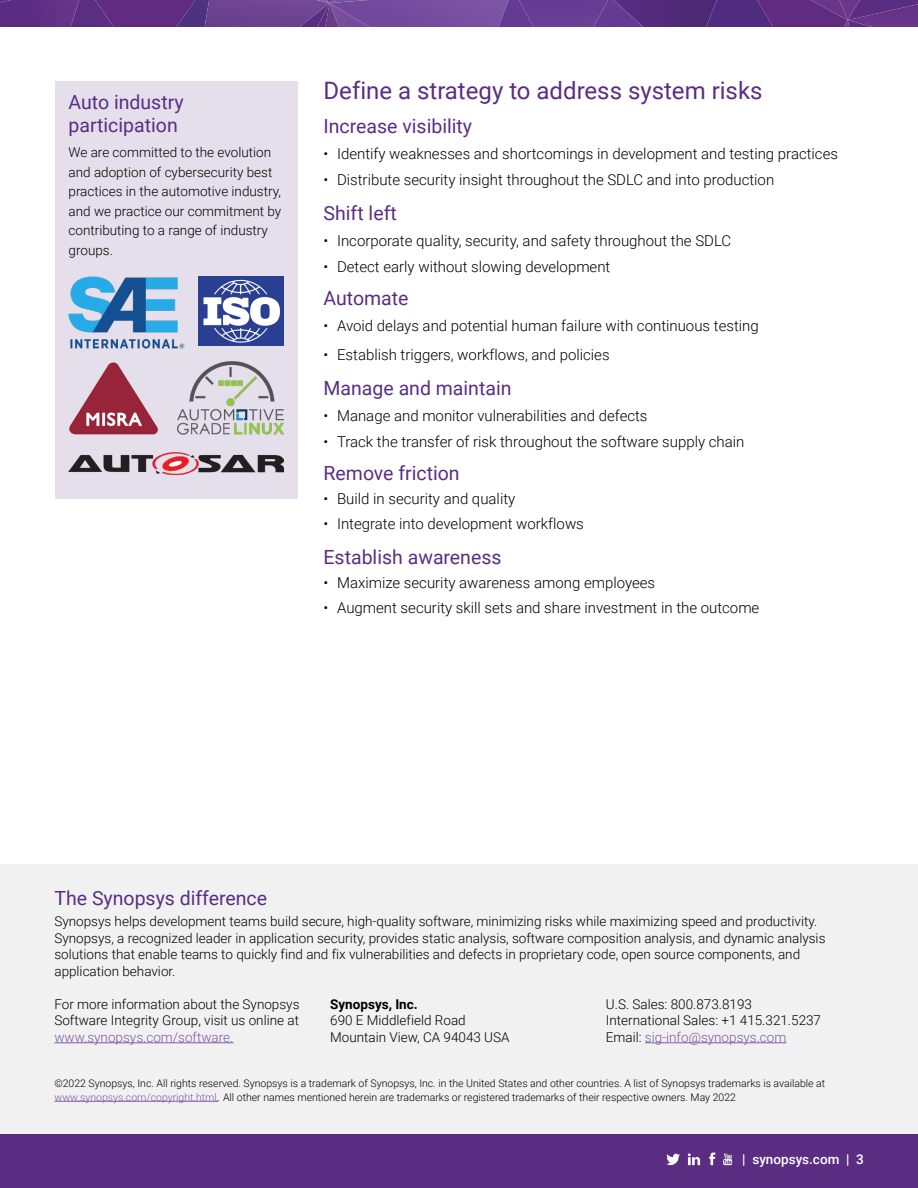
<style>
.page{position:relative;width:918px;height:1188px;background:#fff}
.page>*{position:absolute;margin:0;border:0;box-sizing:border-box;transform-origin:0 0}
.t1{font:24px "Roboto";color:#5a2d83}
.t2{font:19.5px/22.5px "Roboto";color:#5a2d83}
.t3{font:300 15px "Roboto";color:#000}
.t4{font:300 13.5px/16.5px "Roboto";color:#000}
.t5{font:300 13.5px "Roboto";color:#7f58a5}
.t6{font:500 13.5px "Roboto";color:#fff}
.t7{font:700 13.5px "Roboto";color:#000}
.t8{font:300 10.5px/13.5px "Roboto";color:#000}
.s1{color:#7f58a5}
</style>
<div class="page">
<div style="left:0;top:1134px;width:918px;height:54px;background:#5a2d83"></div>
<svg style="left:0;top:0;width:918px;height:27px;background:#64398b"></svg>
<svg style="left:667px;top:1153px;width:13px;height:12px"></svg>
<svg style="left:709px;top:1152px;width:7px;height:13px"></svg>
<svg style="left:723px;top:1153px;width:9px;height:12px"></svg>
<svg style="left:688px;top:1153px;width:12px;height:12px"></svg>
<div style="left:55px;top:81px;width:242px;height:418px;background:#e5dfec"></div>
<img style="left:199px;top:276px;width:85px;height:70px">
<img style="left:69px;top:363px;width:89px;height:72px">
<div style="left:0;top:864px;width:918px;height:270px;background:#f1f1f2"></div>
<hr style="left:54px;top:1042px;width:179px;height:1px;background:#7f58a5">
<hr style="left:645px;top:1042px;width:141px;height:1px;background:#7f58a5">
<hr style="left:54px;top:1101px;width:163px;height:1px;background:#7f58a5">
<img style="left:178px;top:361px;width:106px;height:73px">
<img style="left:69px;top:276px;width:116px;height:72px">
<img style="left:69px;top:452px;width:215px;height:22px">
<h2 class="t2" style="left:69px;top:90px;width:117px">Auto industry participation</h2>
<p class="t4" style="left:69px;top:142px;width:214px;line-height:19.5px">We are committed to the evolution and adoption of cybersecurity best practices in the automotive industry, and we practice our commitment by contributing to a range of industry groups.</p>
<h1 class="t1" style="left:324px;top:74px;width:440px">Define a strategy to address system risks</h1>
<h2 class="t2" style="left:324px;top:115px;width:150px">Increase visibility</h2>
<p class="t3" style="left:324px;top:143px;width:516px">• Identify weaknesses and shortcomings in development and testing practices</p>
<p class="t3" style="left:324px;top:169px;width:452px">• Distribute security insight throughout the SDLC and into production</p>
<h2 class="t2" style="left:324px;top:202px;width:75px">Shift left</h2>
<p class="t3" style="left:324px;top:230px;width:409px">• Incorporate quality, security, and safety throughout the SDLC</p>
<p class="t3" style="left:324px;top:256px;width:288px">• Detect early without slowing development</p>
<h2 class="t2" style="left:324px;top:286px;width:87px">Automate</h2>
<p class="t3" style="left:324px;top:315px;width:437px">• Avoid delays and potential human failure with continuous testing</p>
<p class="t3" style="left:324px;top:344px;width:288px">• Establish triggers, workflows, and policies</p>
<h2 class="t2" style="left:324px;top:376px;width:189px">Manage and maintain</h2>
<p class="t3" style="left:324px;top:405px;width:326px">• Manage and monitor vulnerabilities and defects</p>
<p class="t3" style="left:324px;top:431px;width:422px">• Track the transfer of risk throughout the software supply chain</p>
<h2 class="t2" style="left:324px;top:461px;width:138px">Remove friction</h2>
<p class="t3" style="left:324px;top:488px;width:193px">• Build in security and quality</p>
<p class="t3" style="left:324px;top:513px;width:262px">• Integrate into development workflows</p>
<h2 class="t2" style="left:324px;top:545px;width:179px">Establish awareness</h2>
<p class="t3" style="left:324px;top:572px;width:333px">• Maximize security awareness among employees</p>
<p class="t3" style="left:324px;top:597px;width:437px">• Augment security skill sets and share investment in the outcome</p>
<h2 class="t2" style="left:54px;top:886px;width:214px">The Synopsys difference</h2>
<p class="t4" style="left:54px;top:913px;width:773px">Synopsys helps development teams build secure, high-quality software, minimizing risks while maximizing speed and productivity.<br>Synopsys, a recognized leader in application security, provides static analysis, software composition analysis, and dynamic analysis solutions that enable teams to quickly find and fix vulnerabilities and defects in proprietary code, open source components, and application behavior.</p>
<p class="t4" style="left:54px;top:995px;width:247px">For more information about the Synopsys<br>Software Integrity Group, visit us online at</p>
<p class="t5" style="left:54px;top:1028px;width:181px">www.synopsys.com/software.</p>
<p class="t4" style="left:606px;top:995px;width:217px">U.S. Sales: 800.873.8193<br>International Sales: +1 415.321.5237<br>Email: <span class="s1">sig-info@synopsys.com</span></p>
<p class="t8" style="left:54px;top:1076px;width:772px">©2022 Synopsys, Inc. All rights reserved. Synopsys is a trademark of Synopsys, Inc. in the United States and other countries. A list of Synopsys trademarks is available at <span class="s1">www.synopsys.com/copyright.html</span>. All other names mentioned herein are trademarks or registered trademarks of their respective owners. May 2022</p>
<p class="t7" style="left:330px;top:995px;width:89px">Synopsys, Inc.</p>
<p class="t4" style="left:330px;top:1012px;width:181px">690 E Middlefield Road<br>Mountain View, CA 94043 USA</p>
<p class="t6" style="left:742px;top:1149px;width:123px">| synopsys.com | 3</p>
</div>
